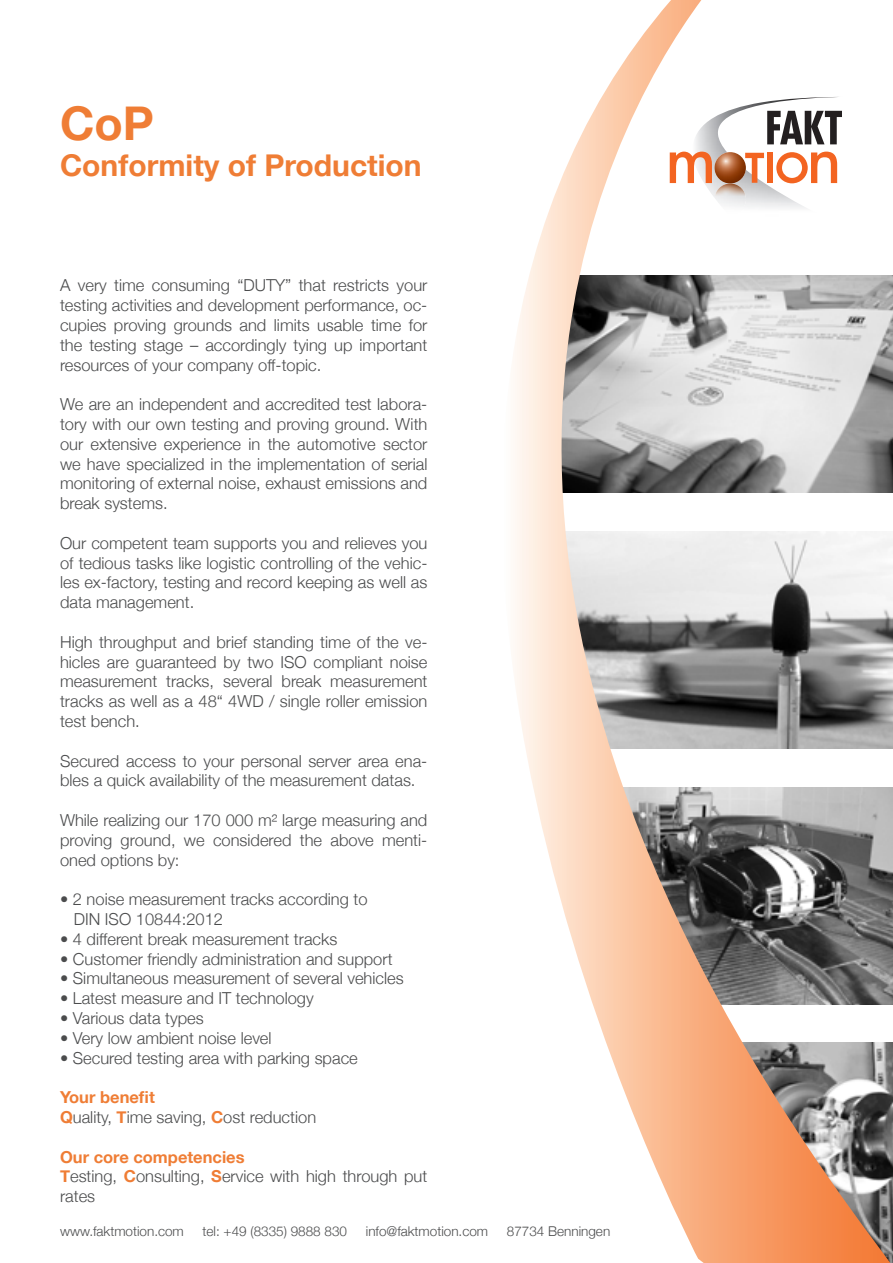
<style>
.page{position:relative;width:893px;height:1263px;background:#fff}
.page>*{position:absolute;margin:0;border:0;box-sizing:border-box;transform-origin:0 0}
.t1{font:700 46.5px "Helvetica Neue";color:#ef7d35}
.t2{font:700 30px "Helvetica Neue";color:#ef7d35}
.t3{font:300 16.5px/19.8px "Helvetica Neue";color:#4b4c4d;text-align:justify}
.t4{font:300 13.5px "Helvetica Neue";color:#4b4c4d}
.s1{font-weight:700;color:#ef7d35}
</style>
<div class="page">
<svg style="left:515px;top:0;width:375px;height:1263px"></svg>
<img style="left:692px;top:102px;width:155px;height:126px">
<svg style="left:767px;top:111px;width:75px;height:33px"></svg>
<svg style="left:670px;top:152px;width:42px;height:31px"></svg>
<svg style="left:745px;top:153px;width:19px;height:30px"></svg>
<div style="left:767px;top:153px;width:6px;height:30px;background:#f36421"></div>
<svg style="left:776px;top:152px;width:61px;height:31px"></svg>
<img style="left:715px;top:152px;width:15px;height:15px">
<img style="left:715px;top:183px;width:31px;height:32px">
<p class="t1" style="left:60px;top:81px;width:95px">CoP</p>
<p class="t2" style="left:60px;top:138px;width:363px">Conformity of Production</p>
<p class="t3" style="left:60px;top:275px;width:369px">A very time consuming “DUTY” that restricts your testing activities and development performance, oc&shy;cupies proving grounds and limits usable time for the testing stage – accordingly tying up important resources of your company off-topic.</p>
<p class="t3" style="left:60px;top:393px;width:369px">We are an independent and accredited test labora&shy;tory with our own testing and proving ground. With our extensive experience in the automotive sector we have specialized in the implementation of serial monitoring of external noise, exhaust emissions and break systems.</p>
<p class="t3" style="left:60px;top:532px;width:369px">Our competent team supports you and relieves you of tedious tasks like logistic controlling of the vehic&shy;les ex-factory, testing and record keeping as well as data management.</p>
<p class="t3" style="left:60px;top:631px;width:369px">High throughput and brief standing time of the ve&shy;hicles are guaranteed by two ISO compliant noise measurement tracks, several break measurement tracks as well as a 48“ 4WD / single roller emission test bench.</p>
<p class="t3" style="left:60px;top:750px;width:369px">Secured access to your personal server area ena&shy;bles a quick availability of the measurement datas.</p>
<p class="t3" style="left:60px;top:809px;width:369px">While realizing our 170 000 m² large measuring and proving ground, we considered the above menti&shy;oned options by:</p>
<p class="t3" style="left:74px;top:888px;width:295px;text-indent:-14px">• 2 noise measurement tracks according to<br>DIN ISO 10844:2012</p>
<p class="t3" style="left:60px;top:928px;width:279px">• 4 different break measurement tracks</p>
<p class="t3" style="left:60px;top:948px;width:334px">• Customer friendly administration and support</p>
<p class="t3" style="left:60px;top:968px;width:345px">• Simultaneous measurement of several vehicles</p>
<p class="t3" style="left:60px;top:987px;width:255px">• Latest measure and IT technology</p>
<p class="t3" style="left:60px;top:1007px;width:145px">• Various data types</p>
<p class="t3" style="left:60px;top:1027px;width:213px">• Very low ambient noise level</p>
<p class="t3" style="left:60px;top:1047px;width:299px">• Secured testing area with parking space</p>
<p class="t3" style="left:60px;top:1086px;width:258px"><span class="s1">Your benefit<br>Q</span>uality, <span class="s1">T</span>ime saving, <span class="s1">C</span>ost reduction</p>
<p class="t3" style="left:60px;top:1146px;width:369px;text-align:left"><span class="s1">Our core competencies<br>T</span>esting, <span class="s1">C</span>onsulting, <span class="s1">S</span>ervice with high through put rates</p>
<p class="t4" style="left:60px;top:1220px;width:125px">www.faktmotion.com</p>
<p class="t4" style="left:203px;top:1220px;width:146px">tel: +49 (8335) 9888 830</p>
<p class="t4" style="left:366px;top:1220px;width:124px">info@faktmotion.com</p>
<p class="t4" style="left:507px;top:1220px;width:105px">87734 Benningen</p>
</div>
